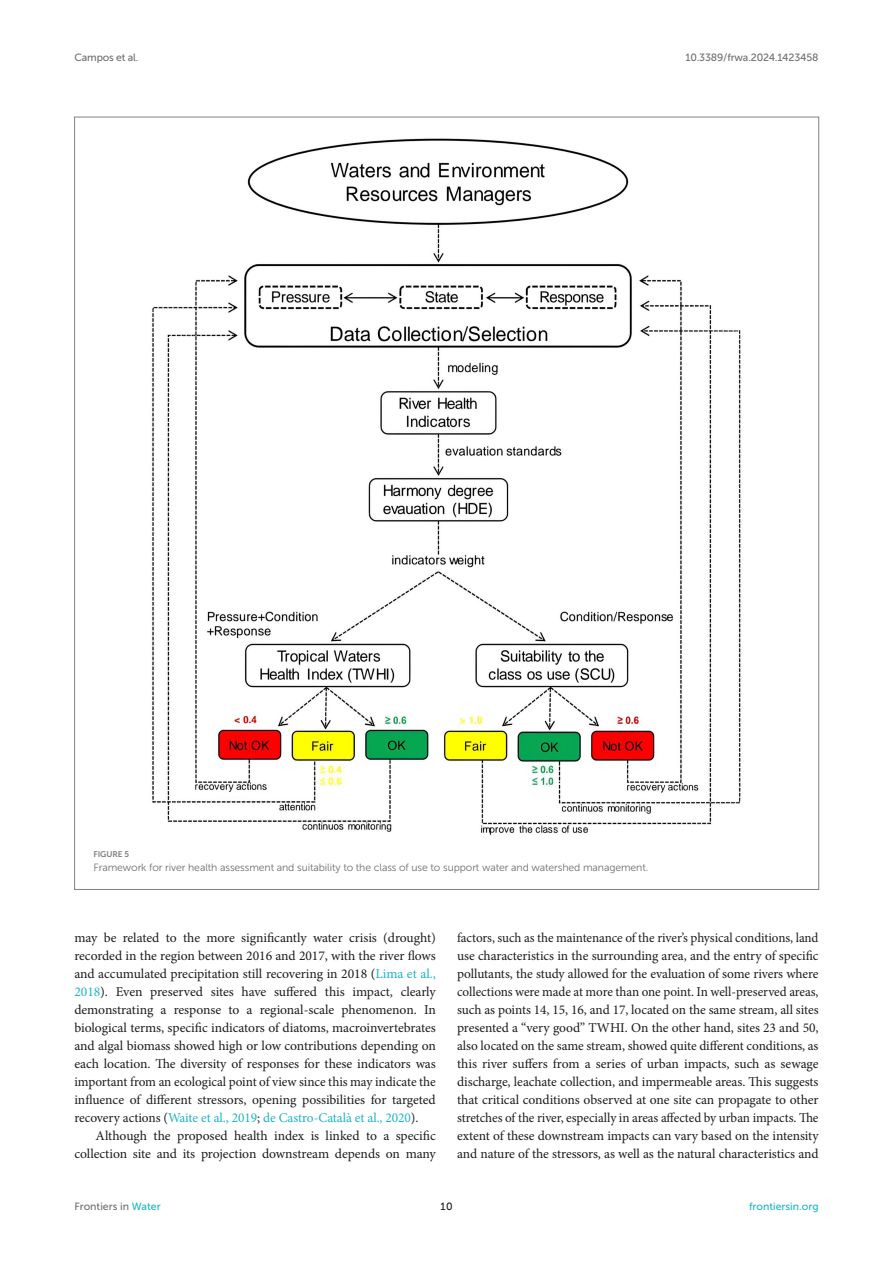
<style>
.page{position:relative;width:893px;height:1263px;background:#fff}
.page>*{position:absolute;margin:0;border:0;box-sizing:border-box;transform-origin:0 0}
.TEXT{font:13.5px/18px "Minion Pro";letter-spacing:-.005em;color:#1b1c1b;text-align:justify}
.FIG_LEG{font:10.5px "Museo Sans 300";letter-spacing:-.01em;color:#706f70}
.t1{font:10.5px "Museo Sans 500";letter-spacing:-.015em;color:#706f70}
.t2{font:10.5px "Museo Sans 500";color:#1db5c3}
.t3{font:10.5px "Museo Sans 500";color:#1b1c1b}
.FIG_HD{font:8.25px "Museo Sans 700";letter-spacing:-.01em;color:#7e7f7f}
.s1{color:#1db5c3}
</style>
<div class="page">
<img style="left:152px;top:138px;width:589px;height:698px">
<p class="t1" style="left:74px;top:51px;width:66px">Campos et al.</p>
<p class="t1" style="left:685px;top:51px;width:135px">10.3389/frwa.2024.1423458</p>
<p class="FIG_HD" style="left:94px;top:849px;width:37px">FIGURE 5</p>
<p class="FIG_LEG" style="left:94px;top:861px;width:556px">Framework for river health assessment and suitability to the class of use to support water and watershed management.</p>
<p class="TEXT" style="left:74px;top:929px;width:363px">may be related to the more significantly water crisis (drought) recorded in the region between 2016 and 2017, with the river flows and accumulated precipitation still recovering in 2018 (<span class="s1">Lima et al., 2018</span>). Even preserved sites have suffered this impact, clearly demonstrating a response to a regional-scale phenomenon. In biological terms, specific indicators of diatoms, macroinvertebrates and algal biomass showed high or low contributions depending on each location. The diversity of responses for these indicators was important from an ecological point of view since this may indicate the influence of different stressors, opening possibilities for targeted recovery actions (<span class="s1">Waite et al., 2019</span>; <span class="s1">de Castro-Català et al., 2020</span>).</p>
<p class="TEXT" style="left:74px;top:1127px;width:363px;text-align:right">Although the proposed health index is linked to a specific collection site and its projection downstream depends on many</p>
<p class="TEXT" style="left:457px;top:929px;width:363px">factors, such as the maintenance of the river’s physical conditions, land use characteristics in the surrounding area, and the entry of specific pollutants, the study allowed for the evaluation of some rivers where collections were made at more than one point. In well-preserved areas, such as points 14, 15, 16, and 17, located on the same stream, all sites presented a “very good” TWHI. On the other hand, sites 23 and 50, also located on the same stream, showed quite different conditions, as this river suffers from a series of urban impacts, such as sewage discharge, leachate collection, and impermeable areas. This suggests that critical conditions observed at one site can propagate to other stretches of the river, especially in areas affected by urban impacts. The extent of these downstream impacts can vary based on the intensity and nature of the stressors, as well as the natural characteristics and</p>
<p class="t1" style="left:74px;top:1200px;width:88px">Frontiers in <span class="s1">Water</span></p>
<p class="t3" style="left:440px;top:1200px;width:14px">10</p>
<p class="t2" style="left:749px;top:1200px;width:71px">frontiersin.org</p>
</div>
